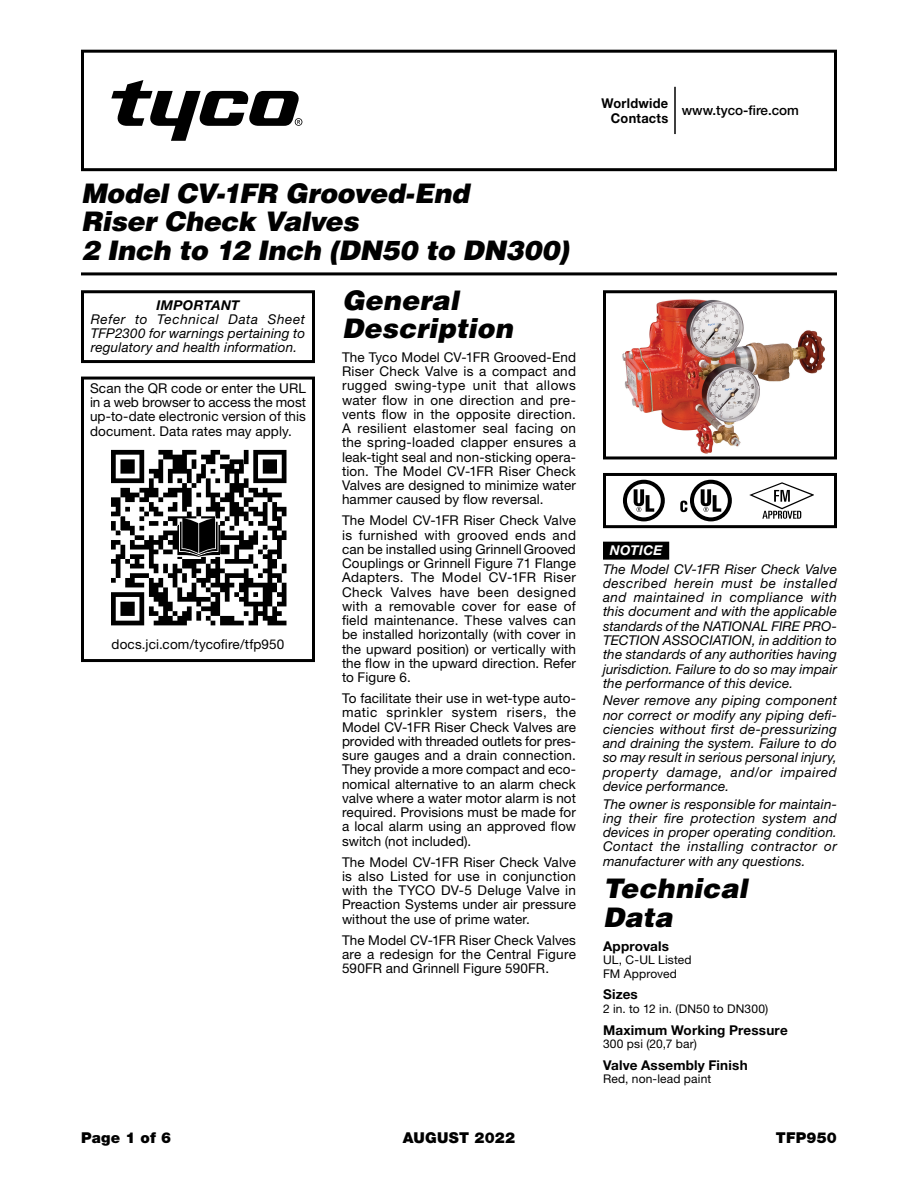
<style>
.page{position:relative;width:918px;height:1188px;background:#fff}
.page>*{position:absolute;margin:0;border:0;box-sizing:border-box;transform-origin:0 0}
.t1{font:italic 900 27px/28.8px "Helvetica LT Std";letter-spacing:-.005em;color:#000}
.t2{font:900 15px "Helvetica Neue LT Std";letter-spacing:.015em;color:#000}
.t3{font:13.5px/14.2px "Helvetica Neue LT Std";letter-spacing:.01em;color:#000;text-align:justify}
.t4{font:italic 13.5px/14.2px "Helvetica Neue LT Std";letter-spacing:.015em;color:#000;text-align:justify}
.t5{font:700 13.5px "Helvetica Neue LT Std";letter-spacing:.015em;color:#000}
.t6{font:700 13.5px/15px "Helvetica Neue LT Std";letter-spacing:.015em;color:#000;text-align:right;scale:.95 1}
.t7{font:500 13.5px "Helvetica Neue LT Std";color:#000}
.t8{font:italic 700 13.5px "Helvetica Neue LT Std";letter-spacing:.025em;color:#000}
.t9{font:italic 700 13.5px "Helvetica Neue LT Std";letter-spacing:.02em;color:#fff}
.t10{font:12px/13.5px "Helvetica Neue LT Std";letter-spacing:.015em;color:#000}
</style>
<div class="page">
<div style="left:81px;top:50px;width:756px;height:121px;border:3px solid #000"></div>
<hr style="left:81px;top:272px;width:756px;height:3px;background:#000">
<hr style="left:674px;top:87px;width:2px;height:47px;background:#000">
<svg style="left:111px;top:80px;width:191px;height:61px"></svg>
<div style="left:81px;top:290px;width:234px;height:73px;border:3px solid #000"></div>
<div style="left:81px;top:377px;width:234px;height:285px;border:3px solid #000"></div>
<svg style="left:111px;top:450px;width:175px;height:175px"></svg>
<div style="left:603px;top:473px;width:234px;height:55px;border:3px solid #000"></div>
<div style="left:603px;top:542px;width:66px;height:18px;background:#000"></div>
<img style="left:622px;top:299px;width:203px;height:155px">
<div style="left:603px;top:290px;width:234px;height:169px;border:3px solid #000"></div>
<svg style="left:749px;top:482px;width:65px;height:37px"></svg>
<svg style="left:680px;top:480px;width:52px;height:41px"></svg>
<svg style="left:623px;top:480px;width:42px;height:41px"></svg>
<h1 class="t1" style="left:81px;top:178px;width:490px">Model CV-1FR Grooved-End<br>Riser Check Valves<br>2 Inch to 12 Inch (DN50 to DN300)</h1>
<p class="t8" style="left:156px;top:296px;width:85px">IMPORTANT</p>
<p class="t4" style="left:91px;top:312px;width:216px">Refer to Technical Data Sheet TFP2300 for warnings pertaining to regulatory and health information.</p>
<p class="t3" style="left:90px;top:381px;width:218px">Scan the QR code or enter the URL in a web browser to access the most up-to-date electronic version of this document. Data rates may apply.</p>
<p class="t3" style="left:112px;top:636px;width:174px">docs.jci.com/tycofire/tfp950</p>
<h1 class="t1" style="left:342px;top:285px;width:172px">General<br>Description</h1>
<p class="t3" style="left:342px;top:350px;width:236px">The Tyco Model CV-1FR Grooved-End Riser Check Valve is a compact and rugged swing-type unit that allows water flow in one direction and pre&shy;vents flow in the opposite direction.<br>A resilient elastomer seal facing on the spring-loaded clapper ensures a leak-tight seal and non-sticking opera&shy;tion. The Model CV-1FR Riser Check Valves are designed to minimize water hammer caused by flow reversal.</p>
<p class="t3" style="left:342px;top:513px;width:236px">The Model CV-1FR Riser Check Valve is furnished with grooved ends and can be installed using GrinnellGrooved Couplings or Grinnell Figure 71 Flange Adapters. The Model CV-1FR Riser Check Valves have been designed with a removable cover for ease of field maintenance. These valves can be installed horizontally (with cover in the upward position) or vertically with the flow in the upward direction. Refer to Figure 6.</p>
<p class="t3" style="left:342px;top:691px;width:236px">To facilitate their use in wet-type auto&shy;matic sprinkler system risers, the Model CV-1FR Riser Check Valves are provided with threaded outlets for pres&shy;sure gauges and a drain connection.<br>They provide a more compact and eco&shy;nomical alternative to an alarm check valve where a water motor alarm is not required. Provisions must be made for a local alarm using an approved flow switch (not included).</p>
<p class="t3" style="left:342px;top:855px;width:236px">The Model CV-1FR Riser Check Valve is also Listed for use in conjunction with the TYCO DV-5 Deluge Valve in Preaction Systems under air pressure without the use of prime water.</p>
<p class="t3" style="left:342px;top:933px;width:236px">The Model CV-1FR Riser Check Valves are a redesign for the Central Figure 590FR and Grinnell Figure 590FR.</p>
<p class="t6" style="left:602px;top:95px;width:72px">Worldwide<br>Contacts</p>
<p class="t7" style="left:682px;top:102px;width:119px">www.tyco-fire.com</p>
<p class="t9" style="left:610px;top:542px;width:54px">NOTICE</p>
<p class="t4" style="left:603px;top:562px;width:236px">The Model CV-1FR Riser Check Valve described herein must be installed and maintained in compliance with this document and with the applicable standards of the NATIONAL FIRE PRO-TECTION ASSOCIATION, in addition to the standards of any authorities having jurisdiction. Failure to do so may impair the performance of this device.</p>
<p class="t4" style="left:603px;top:693px;width:236px">Never remove any piping component nor correct or modify any piping defi&shy;ciencies without first de-pressurizing and draining the system. Failure to do so may result in serious personal injury, property damage, and/or impaired device performance.</p>
<p class="t4" style="left:603px;top:796px;width:236px">The owner is responsible for maintain&shy;ing their fire protection system and devices in proper operating condition.<br>Contact the installing contractor or manufacturer with any questions.</p>
<h1 class="t1" style="left:603px;top:873px;width:146px">Technical<br>Data</h1>
<p class="t5" style="left:603px;top:938px;width:67px">Approvals</p>
<p class="t10" style="left:603px;top:953px;width:90px">UL, C-UL Listed<br>FM Approved</p>
<p class="t5" style="left:603px;top:986px;width:36px">Sizes</p>
<p class="t10" style="left:603px;top:1002px;width:167px">2 in. to 12 in. (DN50 to DN300)</p>
<p class="t5" style="left:603px;top:1022px;width:186px">Maximum Working Pressure</p>
<p class="t10" style="left:603px;top:1037px;width:96px">300 psi (20,7 bar)</p>
<p class="t5" style="left:603px;top:1057px;width:146px">Valve Assembly Finish</p>
<p class="t10" style="left:603px;top:1072px;width:110px">Red, non-lead paint</p>
<p class="t2" style="left:81px;top:1128px;width:92px">Page 1 of 6</p>
<p class="t2" style="left:403px;top:1128px;width:114px">AUGUST 2022</p>
<p class="t2" style="left:776px;top:1128px;width:63px">TFP950</p>
</div>
